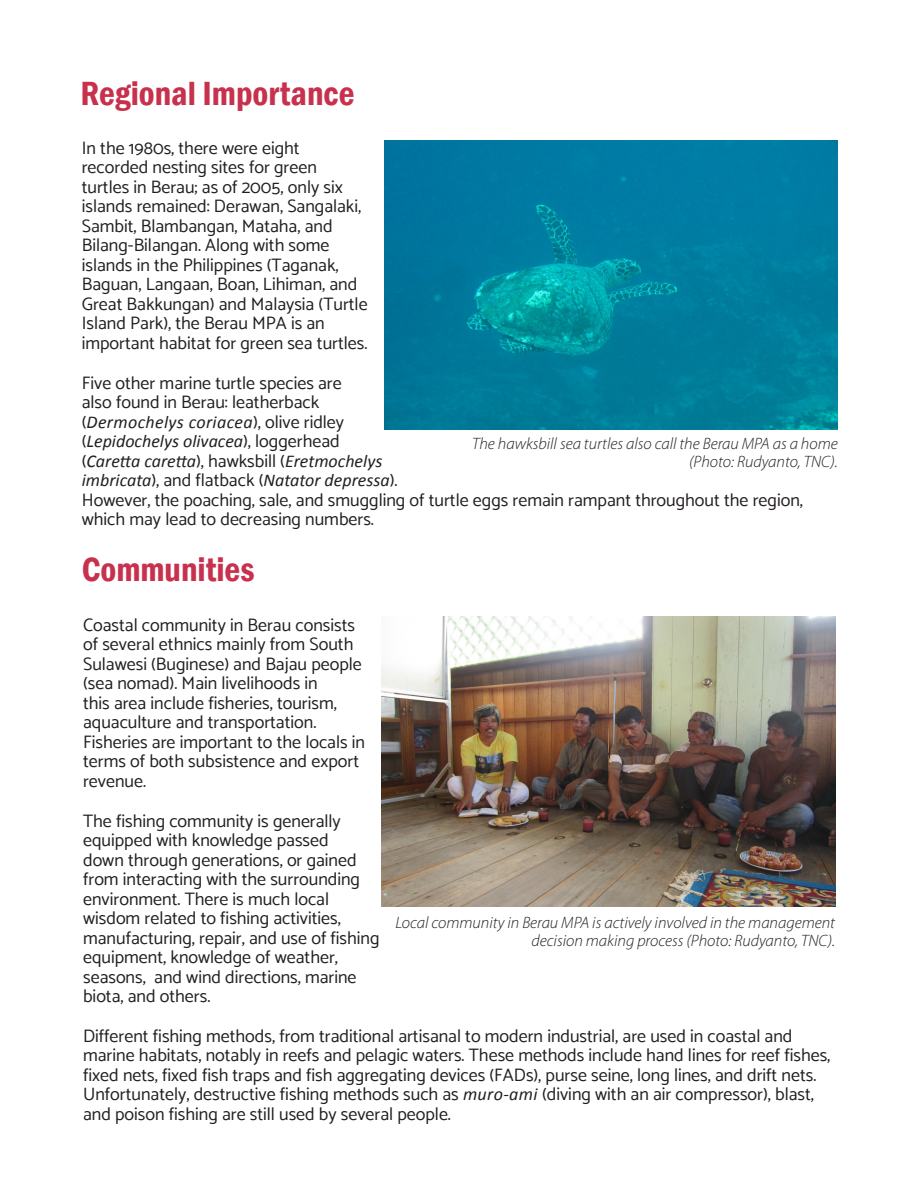
<style>
.page{position:relative;width:918px;height:1188px;background:#fff}
.page>*{position:absolute;margin:0;border:0;box-sizing:border-box;transform-origin:0 0}
.t1{font:600 condensed 34.5px "Franklin Gothic";color:#c8314d}
.t2{font:18px/19.5px "Catamaran";color:#231f20}
.t3{font:italic 300 16.5px/18px "Myriad Pro";color:#231f20;text-align:right}
.s1{font-family:"Calibri";font-style:italic}
</style>
<div class="page">
<img style="left:384px;top:140px;width:454px;height:290px">
<img style="left:382px;top:617px;width:453px;height:290px">
<p class="t1" style="left:80px;top:71px;width:276px">Regional Importance</p>
<p class="t2" style="left:82px;top:138px;width:287px">In the 1980s, there were eight recorded nesting sites for green turtles in Berau; as of 2005, only six islands remained: Derawan, Sangalaki, Sambit, Blambangan, Mataha, and Bilang-Bilangan. Along with some islands in the Philippines (Taganak, Baguan, Langaan, Boan, Lihiman, and Great Bakkungan) and Malaysia (Turtle Island Park), the Berau MPA is an important habitat for green sea turtles.</p>
<p class="t2" style="left:82px;top:373px;width:723px">Five other marine turtle species are<br>also found in Berau: leatherback<br>(<span class="s1">Dermochelys coriacea</span>), olive ridley<br>(<span class="s1">Lepidochelys olivacea</span>), loggerhead<br>(<span class="s1">Caretta caretta</span>), hawksbill (<span class="s1">Eretmochelys<br>imbricata</span>), and flatback (<span class="s1">Natator depressa</span>).<br>However, the poaching, sale, and smuggling of turtle eggs remain rampant throughout the region, which may lead to decreasing numbers.</p>
<p class="t1" style="left:82px;top:546px;width:174px">Communities</p>
<p class="t2" style="left:83px;top:615px;width:283px">Coastal community in Berau consists of several ethnics mainly from South Sulawesi (Buginese) and Bajau people (sea nomad). Main livelihoods in<br>this area include fisheries, tourism, aquaculture and transportation.<br>Fisheries are important to the locals in terms of both subsistence and export revenue.</p>
<p class="t2" style="left:83px;top:811px;width:298px">The fishing community is generally equipped with knowledge passed<br>down through generations, or gained from interacting with the surrounding environment. There is much local wisdom related to fishing activities, manufacturing, repair, and use of fishing equipment, knowledge of weather, seasons, and wind directions, marine biota, and others.</p>
<p class="t2" style="left:83px;top:1026px;width:749px">Different fishing methods, from traditional artisanal to modern industrial, are used in coastal and marine habitats, notably in reefs and pelagic waters. These methods include hand lines for reef fishes, fixed nets, fixed fish traps and fish aggregating devices (FADs), purse seine, long lines, and drift nets.<br>Unfortunately, destructive fishing methods such as <span class="s1">muro-ami</span> (diving with an air compressor), blast, and poison fishing are still used by several people.</p>
<p class="t3" style="left:472px;top:435px;width:367px">The hawksbill sea turtles also call the Berau MPA as a home (Photo: Rudyanto, TNC).</p>
<p class="t3" style="left:396px;top:914px;width:441px">Local community in Berau MPA is actively involved in the management decision making process (Photo: Rudyanto, TNC).</p>
</div>
